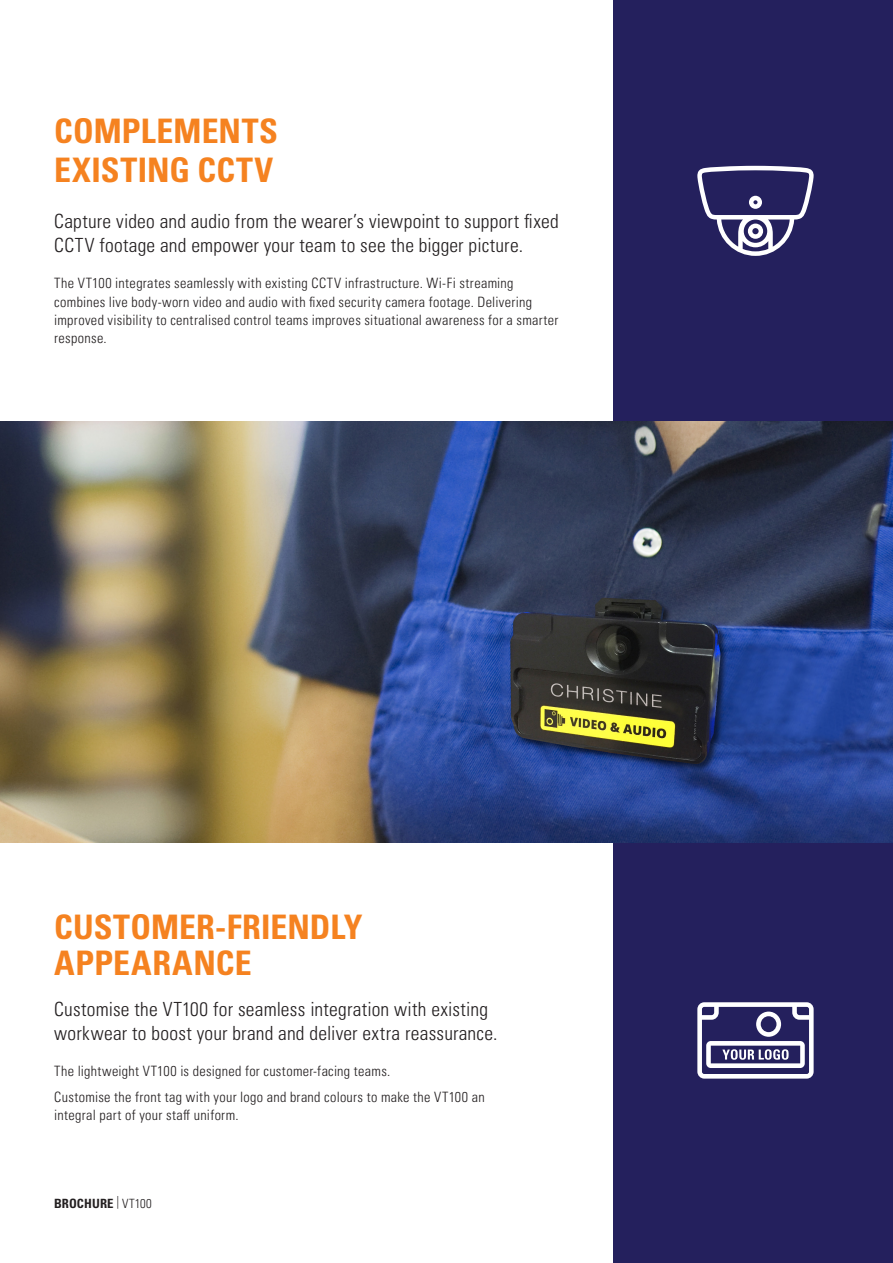
<style>
.page{position:relative;width:893px;height:1263px;background:#fff}
.page>*{position:absolute;margin:0;border:0;box-sizing:border-box;transform-origin:0 0}
.Body_Text{font:700 condensed 33.75px "Univers LT Pro";letter-spacing:.005em;color:#f58220}
.Body_Text-2{font:300 condensed 19.5px/23.2px "Univers LT Pro";letter-spacing:.015em;color:#231f20}
.Body_Text-3{font:300 condensed 14.25px/18.3px "Univers LT Pro";letter-spacing:.025em;color:#231f20}
.t1{font:700 condensed 12.75px "Univers LT Pro";letter-spacing:.01em;color:#231f20}
.s1{font-weight:300}
</style>
<div class="page">
<div style="left:613px;top:0;width:280px;height:422px;background:#24205d"></div>
<div style="left:613px;top:843px;width:280px;height:420px;background:#24205d"></div>
<img style="left:0;top:422px;width:893px;height:421px">
<svg style="left:697px;top:1002px;width:117px;height:76px"></svg>
<svg style="left:697px;top:166px;width:117px;height:90px"></svg>
<p class="Body_Text" style="left:54px;top:110px;width:225px">COMPLEMENTS</p>
<p class="Body_Text" style="left:54px;top:149px;width:221px">EXISTING CCTV</p>
<p class="Body_Text-2" style="left:54px;top:209px;width:506px">Capture video and audio from the wearer’s viewpoint to support fixed<br>CCTV footage and empower your team to see the bigger picture.</p>
<p class="Body_Text-3" style="left:54px;top:273px;width:506px">The VT100 integrates seamlessly with existing CCTV infrastructure. Wi-Fi streaming combines live body-worn video and audio with fixed security camera footage. Delivering improved visibility to centralised control teams improves situational awareness for a smarter response.</p>
<p class="Body_Text" style="left:54px;top:906px;width:310px">CUSTOMER-FRIENDLY</p>
<p class="Body_Text" style="left:54px;top:942px;width:199px">APPEARANCE</p>
<p class="Body_Text-2" style="left:54px;top:997px;width:445px">Customise the VT100 for seamless integration with existing workwear to boost your brand and deliver extra reassurance.</p>
<p class="Body_Text-3" style="left:54px;top:1061px;width:338px">The lightweight VT100 is designed for customer-facing teams.</p>
<p class="Body_Text-3" style="left:54px;top:1086px;width:432px">Customise the front tag with your logo and brand colours to make the VT100 an integral part of your staff uniform.</p>
<p class="t1" style="left:54px;top:1196px;width:99px">BROCHURE <span class="s1">| VT100</span></p>
</div>
